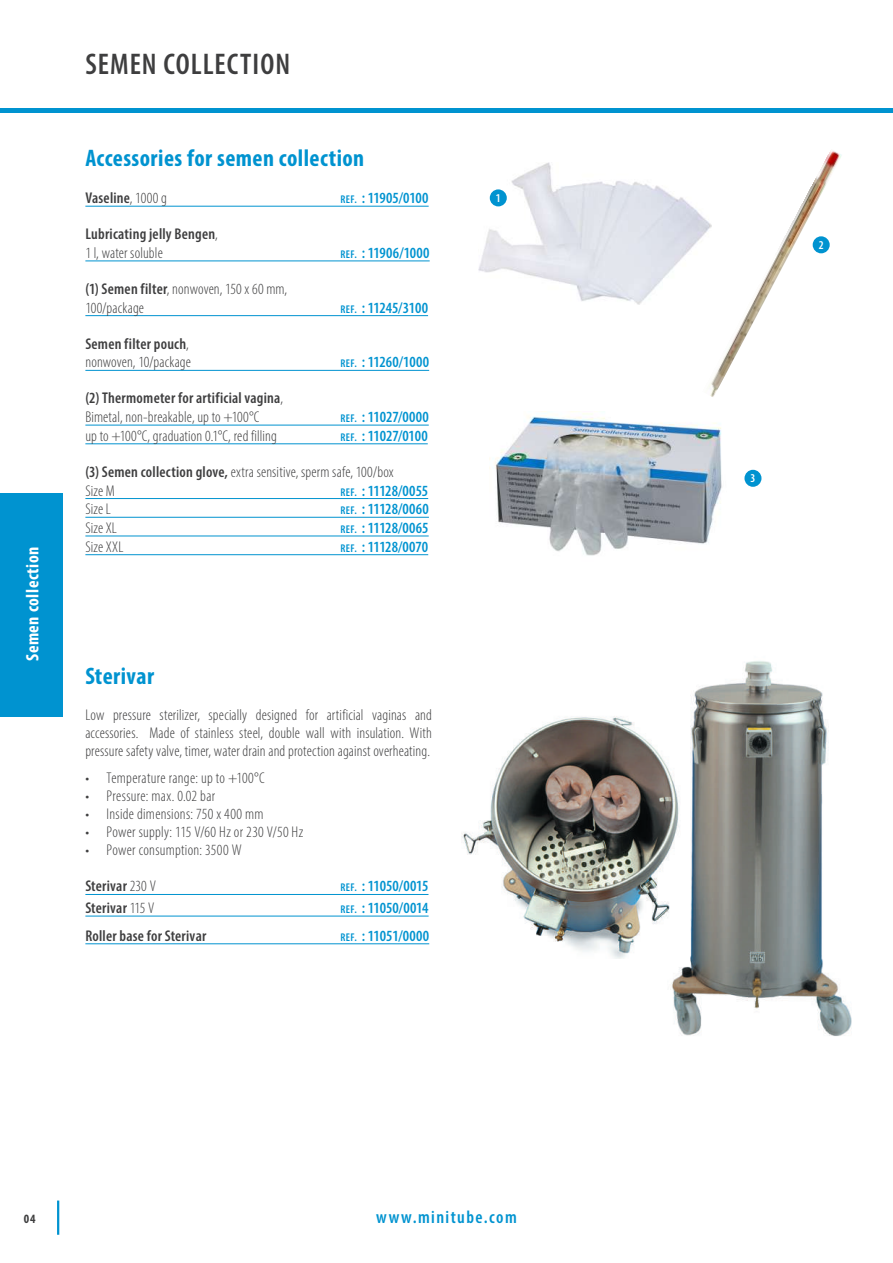
<style>
.page{position:relative;width:893px;height:1263px;background:#fff}
.page>*{position:absolute;margin:0;border:0;box-sizing:border-box;transform-origin:0 0}
.t1{font:600 condensed 30px "Myriad Pro";letter-spacing:.035em;color:#3e3e3f}
.t2{font:700 condensed 24px "Myriad Pro";letter-spacing:.02em;color:#0093d0}
.t3{font:600 condensed 18px "Myriad Pro";letter-spacing:.08em;color:#0093d0}
.t4{font:700 condensed 18px "Myriad Pro";letter-spacing:.03em;color:#fff}
.t5{font:300 condensed 15.6px/18.8px "Myriad Pro";letter-spacing:.015em;color:#3e3e3f}
.t6{font:600 condensed 15.6px "Myriad Pro";letter-spacing:-.005em;color:#0093d0}
.t7{font:600 condensed 15.6px/18.8px "Myriad Pro";letter-spacing:.015em;color:#3e3e3f}
.t8{font:600 condensed 15.6px "Myriad Pro";letter-spacing:.02em;color:#0093d0}
.t9{font:700 condensed 12.75px "Myriad Pro";color:#3e3e3f}
.t10{font:600 condensed 12px "Myriad Pro";color:#fff}
.s1{font-weight:300}
.s2{font-size:11.25px}
.s3{font-weight:600}
</style>
<div class="page">
<hr style="left:57px;top:1200px;width:2px;height:35px;background:#0093d0">
<div style="left:0;top:108px;width:893px;height:5px;background:#0093d0"></div>
<div style="left:0;top:493px;width:62px;height:224px;background:#0093d0"></div>
<img style="left:670px;top:661px;width:182px;height:375px">
<img style="left:494px;top:413px;width:228px;height:143px">
<img style="left:462px;top:710px;width:226px;height:248px">
<img style="left:709px;top:150px;width:133px;height:247px">
<img style="left:478px;top:162px;width:234px;height:142px">
<div style="left:744px;top:470px;width:17px;height:17px;background:#0093d0;border-radius:50%"></div>
<div style="left:813px;top:236px;width:17px;height:17px;background:#0093d0;border-radius:50%"></div>
<div style="left:490px;top:189px;width:17px;height:17px;background:#0093d0;border-radius:50%"></div>
<hr style="left:85px;top:206px;width:344px;height:1px;background:#0093d0">
<hr style="left:85px;top:261px;width:345px;height:1px;background:#0093d0">
<hr style="left:85px;top:315px;width:343px;height:1px;background:#0093d0">
<hr style="left:85px;top:370px;width:344px;height:1px;background:#0093d0">
<hr style="left:85px;top:425px;width:344px;height:1px;background:#0093d0">
<hr style="left:85px;top:443px;width:343px;height:1px;background:#0093d0">
<hr style="left:85px;top:498px;width:343px;height:1px;background:#0093d0">
<hr style="left:85px;top:517px;width:344px;height:1px;background:#0093d0">
<hr style="left:85px;top:536px;width:344px;height:1px;background:#0093d0">
<hr style="left:85px;top:554px;width:343px;height:1px;background:#0093d0">
<hr style="left:85px;top:894px;width:343px;height:1px;background:#0093d0">
<hr style="left:85px;top:916px;width:344px;height:1px;background:#0093d0">
<hr style="left:85px;top:943px;width:344px;height:1px;background:#0093d0">
<p class="t4" style="left:21px;top:661px;width:116px;rotate:-90deg">Semen collection</p>
<h1 class="t1" style="left:85px;top:45px;width:206px">SEMEN COLLECTION</h1>
<h2 class="t2" style="left:85px;top:143px;width:280px">Accessories for semen collection</h2>
<p class="t7" style="left:85px;top:188px;width:83px">Vaseline<span class="s1">, 1000 g</span></p>
<p class="t6" style="left:341px;top:188px;width:90px"><span class="s2">REF.</span> : 11905/0100</p>
<p class="t7" style="left:85px;top:224px;width:134px">Lubricating jelly Bengen<span class="s1">,<br>1 l, water soluble</span></p>
<p class="t8" style="left:341px;top:243px;width:91px"><span class="s2">REF.</span> : 11906/1000</p>
<p class="t5" style="left:85px;top:279px;width:203px"><span class="s3">(1) Semen filter</span>, nonwoven, 150 x 60 mm,<br>100/package</p>
<p class="t5" style="left:85px;top:334px;width:107px"><span class="s3">Semen filter pouch</span>, nonwoven, 10/package</p>
<p class="t7" style="left:85px;top:389px;width:199px">(2) Thermometer for artificial vagina<span class="s1">,<br>Bimetal, non-breakable, up to +100°C</span></p>
<p class="t6" style="left:341px;top:298px;width:89px"><span class="s2">REF.</span> : 11245/3100</p>
<p class="t6" style="left:341px;top:353px;width:90px"><span class="s2">REF.</span> : 11260/1000</p>
<p class="t6" style="left:341px;top:407px;width:90px"><span class="s2">REF.</span> : 11027/0000</p>
<p class="t5" style="left:85px;top:426px;width:193px">up to +100°C, graduation 0.1°C, red filling</p>
<p class="t6" style="left:341px;top:426px;width:89px"><span class="s2">REF.</span> : 11027/0100</p>
<p class="t5" style="left:85px;top:462px;width:310px"><span class="s3">(3) Semen collection glove,</span> extra sensitive, sperm safe, 100/box<br>Size M</p>
<p class="t6" style="left:341px;top:481px;width:89px"><span class="s2">REF.</span> : 11128/0055</p>
<p class="t5" style="left:85px;top:500px;width:27px">Size L</p>
<p class="t6" style="left:341px;top:499px;width:90px"><span class="s2">REF.</span> : 11128/0060</p>
<p class="t5" style="left:85px;top:518px;width:33px">Size XL</p>
<p class="t6" style="left:341px;top:518px;width:90px"><span class="s2">REF.</span> : 11128/0065</p>
<p class="t5" style="left:85px;top:537px;width:39px">Size XXL</p>
<p class="t6" style="left:341px;top:537px;width:89px"><span class="s2">REF.</span> : 11128/0070</p>
<h2 class="t2" style="left:85px;top:661px;width:70px">Sterivar</h2>
<p class="t5" style="left:85px;top:705px;width:348px;line-height:18px;text-align:justify">Low pressure sterilizer, specially designed for artificial vaginas and accessories. Made of stainless steel, double wall with insulation. With pressure safety valve, timer, water drain and protection against overheating.</p>
<p class="t5" style="left:85px;top:768px;width:181px">• Temperature range: up to +100°C</p>
<p class="t5" style="left:85px;top:786px;width:131px">• Pressure: max. 0.02 bar</p>
<p class="t5" style="left:85px;top:804px;width:180px">• Inside dimensions: 750 x 400 mm</p>
<p class="t5" style="left:85px;top:822px;width:219px">• Power supply: 115 V/60 Hz or 230 V/50 Hz</p>
<p class="t5" style="left:85px;top:840px;width:158px">• Power consumption: 3500 W</p>
<p class="t7" style="left:85px;top:877px;width:72px">Sterivar <span class="s1">230 V</span></p>
<p class="t6" style="left:341px;top:877px;width:89px"><span class="s2">REF.</span> : 11050/0015</p>
<p class="t7" style="left:85px;top:898px;width:71px">Sterivar <span class="s1">115 V</span></p>
<p class="t6" style="left:341px;top:898px;width:90px"><span class="s2">REF.</span> : 11050/0014</p>
<p class="t7" style="left:85px;top:926px;width:122px">Roller base for Sterivar</p>
<p class="t6" style="left:341px;top:926px;width:90px"><span class="s2">REF.</span> : 11051/0000</p>
<p class="t10" style="left:496px;top:190px;width:6px">1</p>
<p class="t9" style="left:24px;top:1211px;width:13px">04</p>
<p class="t3" style="left:376px;top:1206px;width:142px">www.minitube.com</p>
<p class="t10" style="left:819px;top:237px;width:6px">2</p>
<p class="t10" style="left:751px;top:471px;width:6px">3</p>
</div>
